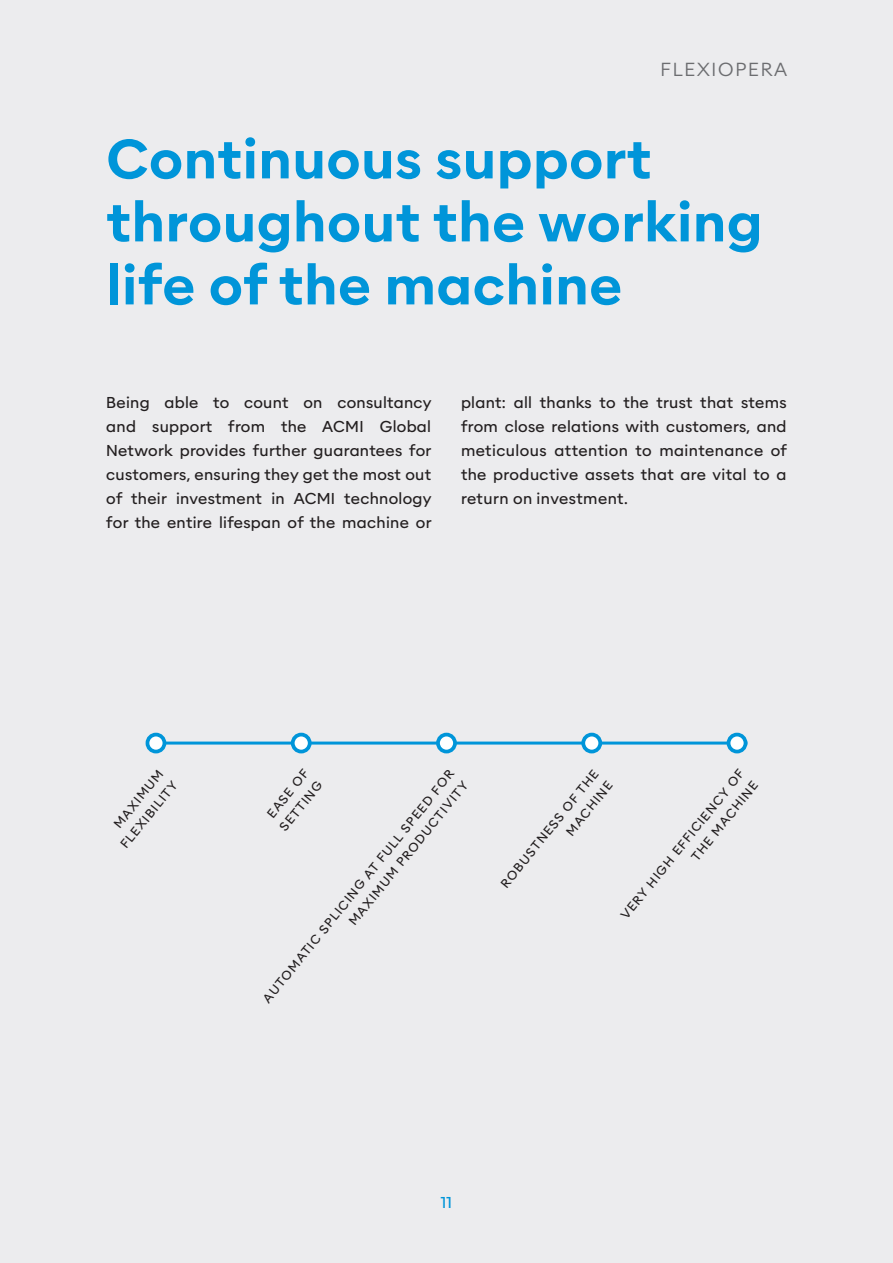
<style>
.page{position:relative;width:893px;height:1263px;background:#ececee}
.page>*{position:absolute;margin:0;border:0;box-sizing:border-box;transform-origin:0 0}
.t1{font:600 52.5px/63px "Alaska";letter-spacing:.01em;color:#0095d9}
.t2{font:300 18px "Alaska";letter-spacing:.1em;color:#6c6d70}
.t3{font:15px/24px "Alaska";letter-spacing:.02em;color:#231f20;text-align:justify}
.t4{font:15px "Alaska";color:#0095d9}
.t5{font:12px/18px "Alaska";color:#231f20;text-align:right}
</style>
<div class="page">
<hr style="left:0;top:0;width:1px;height:1263px;background:#b7ccc9">
<hr style="left:150px;top:741px;width:597px;height:3px;background:#0095d9">
<div style="left:147px;top:734px;width:17px;height:17px;background:#fff;border-radius:50%"></div>
<div style="left:146px;top:733px;width:20px;height:20px;border:4px solid #0095d9;border-radius:50%"></div>
<div style="left:293px;top:734px;width:17px;height:17px;background:#fff;border-radius:50%"></div>
<div style="left:291px;top:733px;width:21px;height:20px;border:4px solid #0095d9;border-radius:50%"></div>
<div style="left:438px;top:734px;width:17px;height:17px;background:#fff;border-radius:50%"></div>
<div style="left:436px;top:733px;width:21px;height:20px;border:4px solid #0095d9;border-radius:50%"></div>
<div style="left:583px;top:734px;width:17px;height:17px;background:#fff;border-radius:50%"></div>
<div style="left:581px;top:733px;width:21px;height:20px;border:4px solid #0095d9;border-radius:50%"></div>
<div style="left:728px;top:734px;width:17px;height:17px;background:#fff;border-radius:50%"></div>
<div style="left:727px;top:733px;width:20px;height:20px;border:4px solid #0095d9;border-radius:50%"></div>
<p class="t2" style="left:661px;top:58px;width:128px">FLEXIOPERA</p>
<h1 class="t1" style="left:106px;top:126px;width:658px">Continuous support throughout the working life of the machine</h1>
<p class="t3" style="left:106px;top:390px;width:327px">Being able to count on consultancy and support from the ACMI Global Network provides further guarantees for customers, ensuring they get the most out of their investment in ACMI technology for the entire lifespan of the machine or</p>
<p class="t3" style="left:461px;top:390px;width:327px">plant: all thanks to the trust that stems from close relations with customers, and meticulous attention to maintenance of the productive assets that are vital to a return on investment.</p>
<p class="t5" style="left:258px;top:995px;width:297px;rotate:-51deg">AUTOMATIC SPLICING AT FULL SPEED FOR<br>MAXIMUM PRODUCTIVITY</p>
<p class="t5" style="left:102px;top:829px;width:84px;rotate:-51deg">MAXIMUM<br>FLEXIBILITY</p>
<p class="t5" style="left:261px;top:812px;width:62px;text-align:left;rotate:-51deg">EASE OF<br>SETTING</p>
<p class="t5" style="left:496px;top:880px;width:149px;rotate:-51deg">ROBUSTNESS OF THE<br>MACHINE</p>
<p class="t5" style="left:616px;top:911px;width:190px;rotate:-51deg">VERY HIGH EFFICIENCY OF<br>THE MACHINE</p>
<p class="t4" style="left:441px;top:1192px;width:13px">11</p>
</div>
